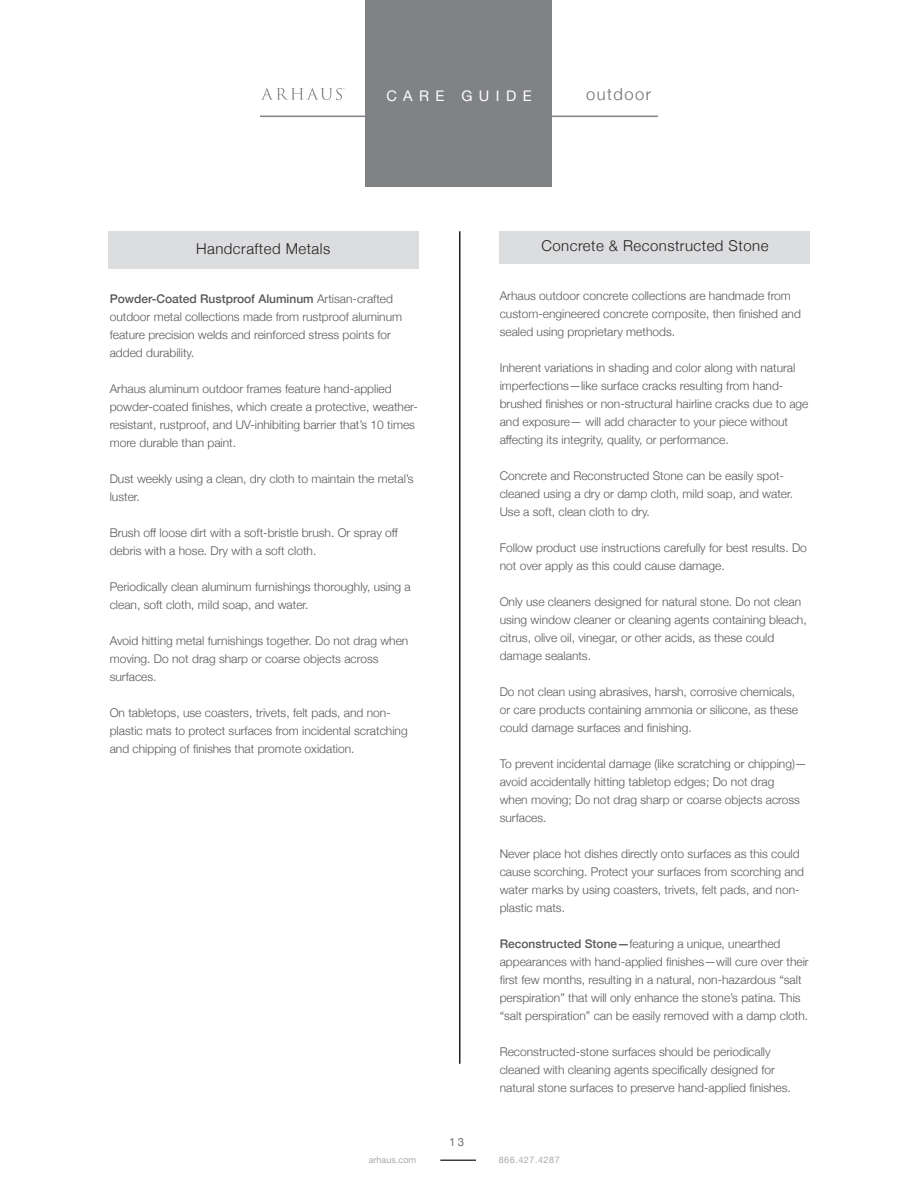
<style>
.page{position:relative;width:918px;height:1188px;background:#fff}
.page>*{position:absolute;margin:0;border:0;box-sizing:border-box;transform-origin:0 0}
.t1{font:300 16.5px "Helvetica Neue";letter-spacing:.09em;color:#6c6d70}
.t2{font:300 15px "Helvetica Neue";letter-spacing:.03em;color:#231f20}
.t3{font:14.55px "Helvetica Neue";letter-spacing:.44em;color:#fff}
.t4{font:300 12px/18px "Helvetica Neue";color:#57585a}
.t5{font:11.4px "Helvetica Neue";color:#6c6d70}
.t6{font:9px "Helvetica Neue";letter-spacing:.06em;color:#aaabaf}
.t7{font:9px "Helvetica Neue";color:#aaabaf}
.s1{font-weight:500}
</style>
<div class="page">
<svg style="left:261px;top:88px;width:84px;height:12px"></svg>
<hr style="left:440px;top:1160px;width:36px;height:1px;background:#3e3e3f">
<div style="left:366px;top:1px;width:186px;height:186px;background:#808285"></div>
<hr style="left:260px;top:116px;width:398px;height:1px;background:#808285">
<hr style="left:459px;top:231px;width:1px;height:833px;background:#231f20">
<div style="left:108px;top:231px;width:310px;height:38px;background:#dcdddf"></div>
<div style="left:500px;top:231px;width:310px;height:33px;background:#dcdddf"></div>
<p class="t2" style="left:196px;top:237px;width:136px">Handcrafted Metals</p>
<p class="t3" style="left:386px;top:85px;width:147px">CARE GUIDE</p>
<p class="t1" style="left:586px;top:80px;width:66px">outdoor</p>
<p class="t2" style="left:541px;top:234px;width:229px">Concrete &amp; Reconstructed Stone</p>
<p class="t4" style="left:110px;top:289px;width:294px"><span class="s1">Powder-Coated Rustproof Aluminum</span> Artisan-crafted outdoor metal collections made from rustproof aluminum feature precision welds and reinforced stress points for added durability.</p>
<p class="t4" style="left:110px;top:379px;width:310px">Arhaus aluminum outdoor frames feature hand-applied powder-coated finishes, which create a protective, weather&shy;resistant, rustproof, and UV-inhibiting barrier that’s 10 times more durable than paint.</p>
<p class="t4" style="left:110px;top:469px;width:306px">Dust weekly using a clean, dry cloth to maintain the metal’s luster.</p>
<p class="t4" style="left:110px;top:523px;width:290px">Brush off loose dirt with a soft-bristle brush. Or spray off debris with a hose. Dry with a soft cloth.</p>
<p class="t4" style="left:110px;top:577px;width:303px">Periodically clean aluminum furnishings thoroughly, using a clean, soft cloth, mild soap, and water.</p>
<p class="t4" style="left:110px;top:631px;width:300px">Avoid hitting metal furnishings together. Do not drag when moving. Do not drag sharp or coarse objects across surfaces.</p>
<p class="t4" style="left:110px;top:703px;width:300px">On tabletops, use coasters, trivets, felt pads, and non&shy;plastic mats to protect surfaces from incidental scratching and chipping of finishes that promote oxidation.</p>
<p class="t5" style="left:449px;top:1134px;width:16px">13</p>
<p class="t4" style="left:500px;top:286px;width:303px">Arhaus outdoor concrete collections are handmade from custom-engineered concrete composite, then finished and sealed using proprietary methods.</p>
<p class="t4" style="left:500px;top:358px;width:310px">Inherent variations in shading and color along with natural imperfections—like surface cracks resulting from hand&shy;brushed finishes or non-structural hairline cracks due to age and exposure— will add character to your piece without affecting its integrity, quality, or performance.</p>
<p class="t4" style="left:500px;top:466px;width:295px">Concrete and Reconstructed Stone can be easily spot&shy;cleaned using a dry or damp cloth, mild soap, and water.<br>Use a soft, clean cloth to dry.</p>
<p class="t4" style="left:500px;top:538px;width:309px">Follow product use instructions carefully for best results. Do not over apply as this could cause damage.</p>
<p class="t4" style="left:500px;top:592px;width:308px">Only use cleaners designed for natural stone. Do not clean using window cleaner or cleaning agents containing bleach, citrus, olive oil, vinegar, or other acids, as these could damage sealants.</p>
<p class="t4" style="left:500px;top:682px;width:300px">Do not clean using abrasives, harsh, corrosive chemicals, or care products containing ammonia or silicone, as these could damage surfaces and finishing.</p>
<p class="t4" style="left:500px;top:754px;width:309px">To prevent incidental damage (like scratching or chipping)— avoid accidentally hitting tabletop edges; Do not drag<br>when moving; Do not drag sharp or coarse objects across surfaces.</p>
<p class="t4" style="left:500px;top:844px;width:306px">Never place hot dishes directly onto surfaces as this could cause scorching. Protect your surfaces from scorching and water marks by using coasters, trivets, felt pads, and non&shy;plastic mats.</p>
<p class="t4" style="left:500px;top:934px;width:310px"><span class="s1">Reconstructed Stone—</span>featuring a unique, unearthed appearances with hand-applied finishes—will cure over their first few months, resulting in a natural, non-hazardous “salt perspiration” that will only enhance the stone’s patina. This “salt perspiration” can be easily removed with a damp cloth.</p>
<p class="t4" style="left:500px;top:1042px;width:293px">Reconstructed-stone surfaces should be periodically cleaned with cleaning agents specifically designed for natural stone surfaces to preserve hand-applied finishes.</p>
<p class="t7" style="left:369px;top:1153px;width:49px">arhaus.com</p>
<p class="t6" style="left:499px;top:1153px;width:62px">866.427.4287</p>
</div>
